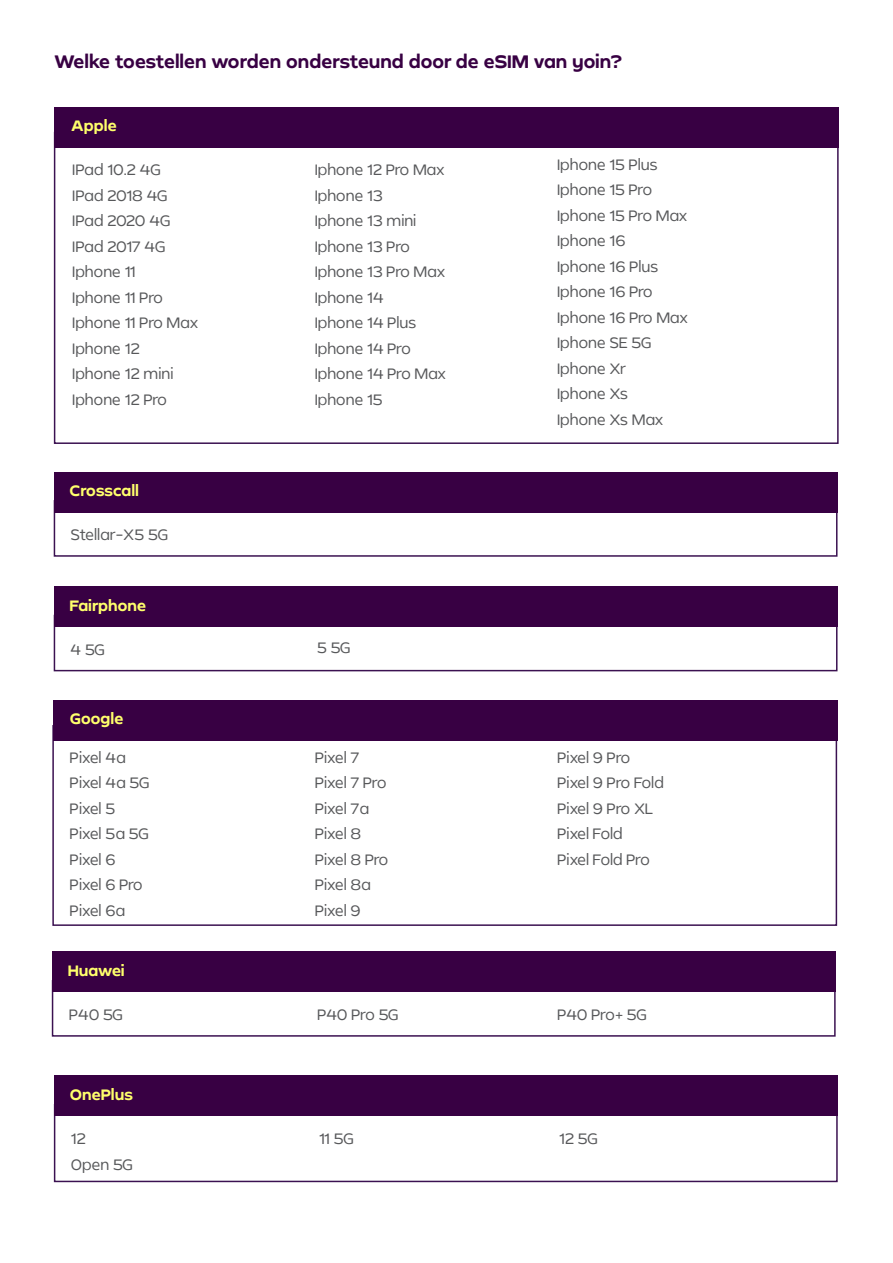
<style>
.page{position:relative;width:893px;height:1263px;background:#fff}
.page>*{position:absolute;margin:0;border:0;box-sizing:border-box;transform-origin:0 0}
.t1{font:700 18px "Byrd";letter-spacing:-.02em;color:#380043}
.t2{font:300 15px "Byrd";letter-spacing:-.02em;color:#57585a}
.t3{font:700 15px "Byrd";letter-spacing:-.02em;color:#ffff6c}
.t4{font:300 15px "Byrd";color:#57585a}
</style>
<div class="page">
<div style="left:54px;top:107px;width:785px;height:41px;background:#380043"></div>
<div style="left:54px;top:500px;width:783px;height:57px;border:2px solid #3b1151"></div>
<div style="left:54px;top:472px;width:783px;height:41px;background:#380043"></div>
<div style="left:54px;top:615px;width:783px;height:56px;border:2px solid #3b1151"></div>
<div style="left:54px;top:586px;width:783px;height:41px;background:#380043"></div>
<div style="left:52px;top:725px;width:785px;height:201px;border:2px solid #3b1151"></div>
<div style="left:53px;top:700px;width:785px;height:41px;background:#380043"></div>
<div style="left:52px;top:980px;width:784px;height:57px;border:2px solid #3b1151"></div>
<div style="left:52px;top:951px;width:784px;height:41px;background:#380043"></div>
<div style="left:54px;top:1104px;width:784px;height:78px;border:2px solid #3b1151"></div>
<div style="left:54px;top:1075px;width:784px;height:41px;background:#380043"></div>
<p class="t1" style="left:54px;top:49px;width:570px">Welke toestellen worden ondersteund door de eSIM van yoin?</p>
<p class="t3" style="left:71px;top:115px;width:47px">Apple</p>
<p class="t2" style="left:72px;top:159px;width:90px">IPad 10.2 4G</p>
<p class="t2" style="left:72px;top:185px;width:97px">IPad 2018 4G</p>
<p class="t2" style="left:72px;top:210px;width:100px">IPad 2020 4G</p>
<p class="t2" style="left:72px;top:236px;width:95px">IPad 2017 4G</p>
<p class="t2" style="left:72px;top:261px;width:65px">Iphone 11</p>
<p class="t2" style="left:72px;top:287px;width:92px">Iphone 11 Pro</p>
<p class="t2" style="left:72px;top:312px;width:127px">Iphone 11 Pro Max</p>
<p class="t2" style="left:72px;top:338px;width:69px">Iphone 12</p>
<p class="t4" style="left:72px;top:363px;width:103px">Iphone 12 mini</p>
<p class="t2" style="left:72px;top:389px;width:96px">Iphone 12 Pro</p>
<p class="t3" style="left:70px;top:480px;width:71px">Crosscall</p>
<p class="t2" style="left:71px;top:524px;width:99px">Stellar-X5 5G</p>
<p class="t3" style="left:70px;top:595px;width:78px">Fairphone</p>
<p class="t2" style="left:71px;top:639px;width:36px">4 5G</p>
<p class="t3" style="left:70px;top:708px;width:55px">Google</p>
<p class="t2" style="left:70px;top:747px;width:58px">Pixel 4a</p>
<p class="t2" style="left:70px;top:772px;width:82px">Pixel 4a 5G</p>
<p class="t2" style="left:70px;top:798px;width:47px">Pixel 5</p>
<p class="t2" style="left:70px;top:823px;width:81px">Pixel 5a 5G</p>
<p class="t2" style="left:70px;top:849px;width:48px">Pixel 6</p>
<p class="t2" style="left:70px;top:874px;width:75px">Pixel 6 Pro</p>
<p class="t2" style="left:70px;top:900px;width:57px">Pixel 6a</p>
<p class="t3" style="left:68px;top:960px;width:59px">Huawei</p>
<p class="t2" style="left:69px;top:1004px;width:56px">P40 5G</p>
<p class="t3" style="left:70px;top:1084px;width:65px">OnePlus</p>
<p class="t2" style="left:71px;top:1128px;width:17px">12</p>
<p class="t2" style="left:71px;top:1154px;width:64px">Open 5G</p>
<p class="t2" style="left:315px;top:159px;width:132px">Iphone 12 Pro Max</p>
<p class="t2" style="left:315px;top:185px;width:70px">Iphone 13</p>
<p class="t4" style="left:315px;top:210px;width:103px">Iphone 13 mini</p>
<p class="t2" style="left:315px;top:236px;width:97px">Iphone 13 Pro</p>
<p class="t2" style="left:315px;top:261px;width:132px">Iphone 13 Pro Max</p>
<p class="t2" style="left:315px;top:287px;width:71px">Iphone 14</p>
<p class="t2" style="left:315px;top:312px;width:103px">Iphone 14 Plus</p>
<p class="t2" style="left:315px;top:338px;width:98px">Iphone 14 Pro</p>
<p class="t2" style="left:315px;top:363px;width:133px">Iphone 14 Pro Max</p>
<p class="t2" style="left:315px;top:389px;width:70px">Iphone 15</p>
<p class="t2" style="left:317px;top:637px;width:35px">5 5G</p>
<p class="t2" style="left:315px;top:747px;width:46px">Pixel 7</p>
<p class="t2" style="left:315px;top:772px;width:74px">Pixel 7 Pro</p>
<p class="t2" style="left:315px;top:798px;width:56px">Pixel 7a</p>
<p class="t2" style="left:315px;top:823px;width:48px">Pixel 8</p>
<p class="t2" style="left:315px;top:849px;width:75px">Pixel 8 Pro</p>
<p class="t2" style="left:315px;top:874px;width:58px">Pixel 8a</p>
<p class="t2" style="left:315px;top:900px;width:48px">Pixel 9</p>
<p class="t2" style="left:557px;top:154px;width:102px">Iphone 15 Plus</p>
<p class="t2" style="left:557px;top:179px;width:97px">Iphone 15 Pro</p>
<p class="t2" style="left:557px;top:205px;width:132px">Iphone 15 Pro Max</p>
<p class="t2" style="left:557px;top:230px;width:70px">Iphone 16</p>
<p class="t2" style="left:557px;top:256px;width:103px">Iphone 16 Plus</p>
<p class="t2" style="left:557px;top:281px;width:97px">Iphone 16 Pro</p>
<p class="t2" style="left:557px;top:307px;width:132px">Iphone 16 Pro Max</p>
<p class="t2" style="left:557px;top:332px;width:96px">Iphone SE 5G</p>
<p class="t2" style="left:557px;top:358px;width:71px">Iphone Xr</p>
<p class="t2" style="left:557px;top:383px;width:73px">Iphone Xs</p>
<p class="t2" style="left:557px;top:409px;width:108px">Iphone Xs Max</p>
<p class="t2" style="left:557px;top:747px;width:75px">Pixel 9 Pro</p>
<p class="t2" style="left:557px;top:772px;width:108px">Pixel 9 Pro Fold</p>
<p class="t2" style="left:557px;top:798px;width:98px">Pixel 9 Pro XL</p>
<p class="t2" style="left:557px;top:823px;width:67px">Pixel Fold</p>
<p class="t2" style="left:557px;top:849px;width:94px">Pixel Fold Pro</p>
<p class="t2" style="left:317px;top:1004px;width:83px">P40 Pro 5G</p>
<p class="t2" style="left:557px;top:1004px;width:91px">P40 Pro+ 5G</p>
<p class="t2" style="left:319px;top:1128px;width:36px">11 5G</p>
<p class="t2" style="left:559px;top:1128px;width:40px">12 5G</p>
</div>
